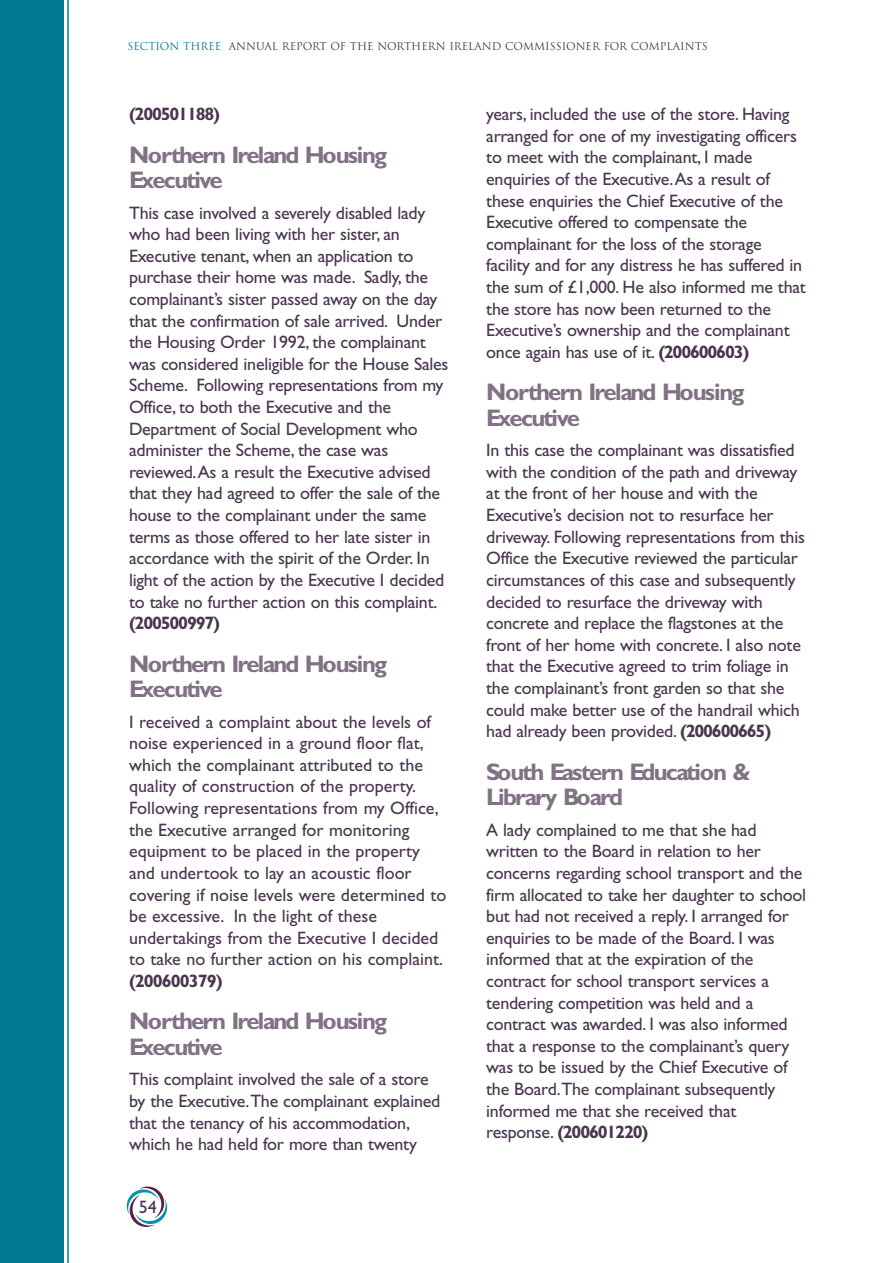
<style>
.page{position:relative;width:893px;height:1263px;background:#fff}
.page>*{position:absolute;margin:0;border:0;box-sizing:border-box;transform-origin:0 0}
.t1{font:700 24px/25.5px "Gill Sans";letter-spacing:-.075em;color:#807283}
.t2{font:18px/21.6px "Gill Sans";letter-spacing:-.015em;color:#4a364e}
.t3{font:700 18px "Gill Sans";letter-spacing:-.065em;color:#4a364e}
.t4{font:10.5px "Trajan";color:#4a364e}
.s1{color:#007992}
.s2{font-weight:700}
</style>
<div class="page">
<div style="left:0;top:0;width:64px;height:1263px;background:#007992"></div>
<svg style="left:127px;top:1186px;width:40px;height:41px"></svg>
<hr style="left:67px;top:0;width:2px;height:1263px;background:#007992">
<p class="t4" style="left:128px;top:41px;width:582px"><span class="s1">SECTION THREE</span> ANNUAL REPORT OF THE NORTHERN IRELAND COMMISSIONER FOR COMPLAINTS</p>
<p class="t3" style="left:129px;top:107px;width:93px">(200501188)</p>
<h1 class="t1" style="left:129px;top:144px;width:260px">Northern Ireland Housing<br>Executive</h1>
<p class="t2" style="left:129px;top:203px;width:321px">This case involved a severely disabled lady who had been living with her sister, an Executive tenant, when an application to purchase their home was made. Sadly, the complainant’s sister passed away on the day that the confirmation of sale arrived. Under the Housing Order 1992, the complainant was considered ineligible for the House Sales Scheme. Following representations from my Office, to both the Executive and the Department of Social Development who administer the Scheme, the case was reviewed.As a result the Executive advised that they had agreed to offer the sale of the house to the complainant under the same terms as those offered to her late sister in accordance with the spirit of the Order. In light of the action by the Executive I decided to take no further action on this complaint.</p>
<p class="t3" style="left:129px;top:616px;width:93px">(200500997)</p>
<h1 class="t1" style="left:129px;top:653px;width:260px">Northern Ireland Housing<br>Executive</h1>
<p class="t2" style="left:129px;top:712px;width:319px">I received a complaint about the levels of noise experienced in a ground floor flat, which the complainant attributed to the quality of construction of the property.<br>Following representations from my Office, the Executive arranged for monitoring equipment to be placed in the property and undertook to lay an acoustic floor covering if noise levels were determined to be excessive. In the light of these undertakings from the Executive I decided to take no further action on his complaint.</p>
<p class="t3" style="left:129px;top:974px;width:95px">(200600379)</p>
<h1 class="t1" style="left:129px;top:1011px;width:260px">Northern Ireland Housing<br>Executive</h1>
<p class="t2" style="left:129px;top:1070px;width:313px">This complaint involved the sale of a store by the Executive.The complainant explained that the tenancy of his accommodation, which he had held for more than twenty</p>
<p class="t2" style="left:139px;top:1198px;width:19px">54</p>
<p class="t2" style="left:486px;top:105px;width:321px">years, included the use of the store. Having arranged for one of my investigating officers to meet with the complainant, I made enquiries of the Executive.As a result of these enquiries the Chief Executive of the Executive offered to compensate the complainant for the loss of the storage facility and for any distress he has suffered in the sum of £1,000. He also informed me that the store has now been returned to the Executive’s ownership and the complainant once again has use of it. <span class="s2">(200600603)</span></p>
<h1 class="t1" style="left:486px;top:381px;width:260px">Northern Ireland Housing<br>Executive</h1>
<p class="t2" style="left:486px;top:441px;width:320px">In this case the complainant was dissatisfied with the condition of the path and driveway at the front of her house and with the Executive’s decision not to resurface her driveway. Following representations from this Office the Executive reviewed the particular circumstances of this case and subsequently decided to resurface the driveway with concrete and replace the flagstones at the front of her home with concrete. I also note that the Executive agreed to trim foliage in the complainant’s front garden so that she could make better use of the handrail which had already been provided. <span class="s2">(200600665)</span></p>
<h1 class="t1" style="left:486px;top:761px;width:266px">South Eastern Education &amp;<br>Library Board</h1>
<p class="t2" style="left:486px;top:820px;width:321px">A lady complained to me that she had written to the Board in relation to her concerns regarding school transport and the firm allocated to take her daughter to school but had not received a reply. I arranged for enquiries to be made of the Board. I was informed that at the expiration of the contract for school transport services a tendering competition was held and a contract was awarded. I was also informed that a response to the complainant’s query was to be issued by the Chief Executive of the Board.The complainant subsequently informed me that she received that response. <span class="s2">(200601220)</span></p>
</div>
